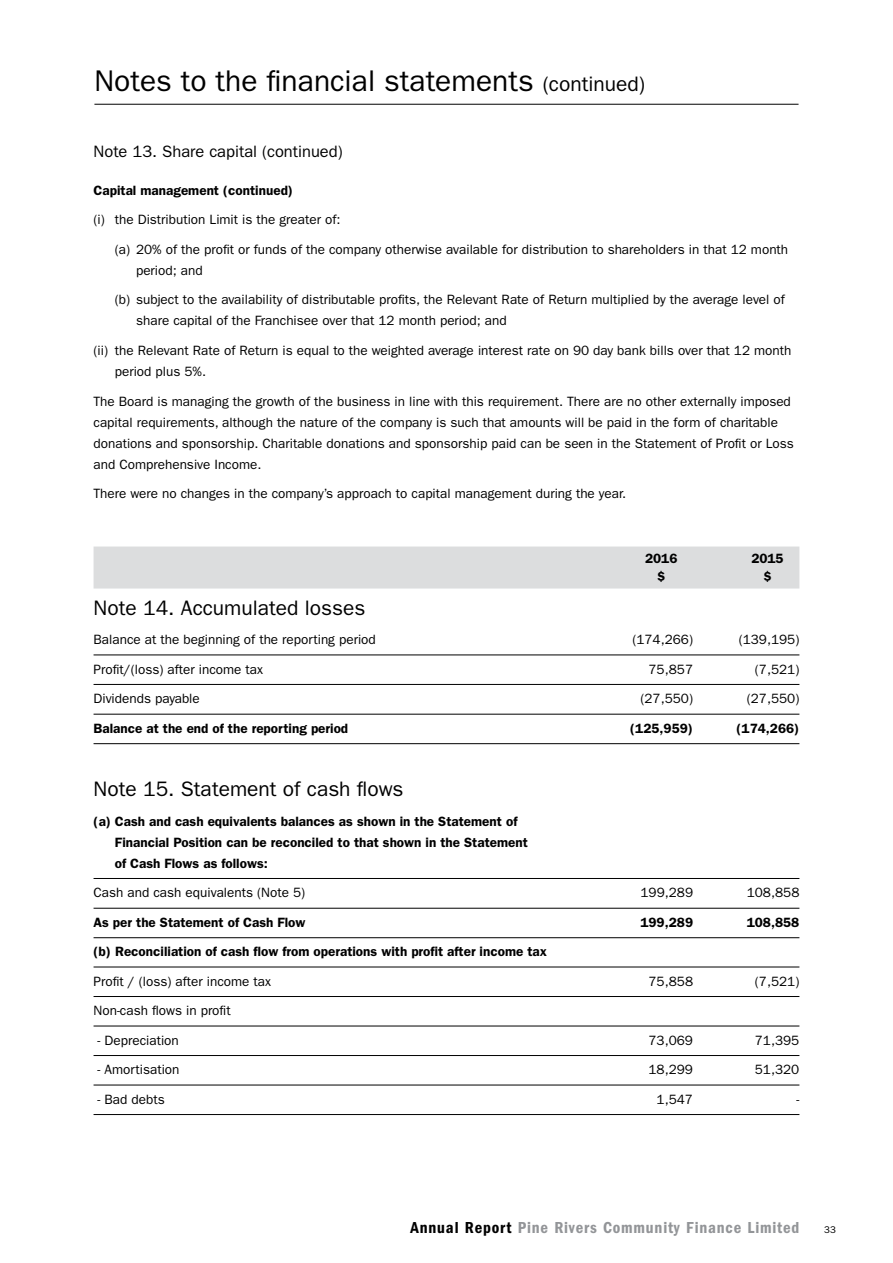
<style>
.page{position:relative;width:893px;height:1263px;background:#fff}
.page>*{position:absolute;margin:0;border:0;box-sizing:border-box;transform-origin:0 0}
.t1{font:30px "Franklin Gothic";color:#000}
.t2{font:21px "Franklin Gothic";color:#000}
.t3{font:600 condensed 16.5px "Franklin Gothic";letter-spacing:.05em;color:#939598}
.t4{font:16.5px "Franklin Gothic";color:#000}
.t5{font:13.5px/29.5px "Franklin Gothic";color:#000}
.t6{font:600 13.5px/21px "Franklin Gothic";color:#000}
.t7{font:9.75px "Franklin Gothic";color:#000}
.s1{font-size:21px}
.s2{color:#000}
</style>
<div class="page">
<hr style="left:94px;top:104px;width:704px;height:1px;background:#000">
<div style="left:94px;top:546px;width:705px;height:42px;background:#dcddde"></div>
<hr style="left:94px;top:655px;width:705px;height:1px;background:#000">
<hr style="left:94px;top:684px;width:705px;height:1px;background:#000">
<hr style="left:94px;top:714px;width:705px;height:1px;background:#000">
<hr style="left:94px;top:743px;width:705px;height:1px;background:#000">
<hr style="left:94px;top:878px;width:705px;height:1px;background:#000">
<hr style="left:94px;top:908px;width:705px;height:1px;background:#000">
<hr style="left:94px;top:937px;width:705px;height:1px;background:#000">
<hr style="left:94px;top:967px;width:705px;height:1px;background:#000">
<hr style="left:94px;top:996px;width:705px;height:1px;background:#000">
<hr style="left:94px;top:1026px;width:705px;height:1px;background:#000">
<hr style="left:94px;top:1055px;width:705px;height:1px;background:#000">
<hr style="left:94px;top:1085px;width:705px;height:1px;background:#000">
<hr style="left:94px;top:1114px;width:705px;height:1px;background:#000">
<h1 class="t1" style="left:94px;top:64px;width:552px">Notes to the financial statements <span class="s1">(continued)</span></h1>
<p class="t4" style="left:94px;top:142px;width:251px">Note 13. Share capital (continued)</p>
<p class="t6" style="left:94px;top:180px;width:201px">Capital management (continued)</p>
<p class="t5" style="left:115px;top:205px;width:675px;text-indent:-21px">(i) the Distribution Limit is the greater of:<br>(a) 20% of the profit or funds of the company otherwise available for distribution to shareholders in that 12 month</p>
<p class="t5" style="left:115px;top:256px;width:672px;text-indent:21px">period; and<br>(b) subject to the availability of distributable profits, the Relevant Rate of Return multiplied by the average level of</p>
<p class="t5" style="left:94px;top:306px;width:699px;text-indent:43px">share capital of the Franchisee over that 12 month period; and<br>(ii) the Relevant Rate of Return is equal to the weighted average interest rate on 90 day bank bills over that 12 month</p>
<p class="t5" style="left:94px;top:357px;width:699px;text-indent:21px">period plus 5%.<br>The Board is managing the growth of the business in line with this requirement. There are no other externally imposed</p>
<p class="t5" style="left:94px;top:411px;width:702px;line-height:21px">capital requirements, although the nature of the company is such that amounts will be paid in the form of charitable donations and sponsorship. Charitable donations and sponsorship paid can be seen in the Statement of Profit or Loss and Comprehensive Income.</p>
<p class="t5" style="left:94px;top:479px;width:534px">There were no changes in the company’s approach to capital management during the year.</p>
<p class="t6" style="left:645px;top:547px;width:34px">2016</p>
<p class="t6" style="left:751px;top:547px;width:34px">2015</p>
<p class="t6" style="left:657px;top:565px;width:10px">$</p>
<p class="t6" style="left:763px;top:565px;width:10px">$</p>
<h2 class="t2" style="left:94px;top:595px;width:273px">Note 14. Accumulated losses</h2>
<p class="t5" style="left:94px;top:625px;width:284px">Balance at the beginning of the reporting period</p>
<p class="t5" style="left:632px;top:625px;width:62px">(174,266)</p>
<p class="t5" style="left:739px;top:625px;width:62px">(139,195)</p>
<p class="t5" style="left:94px;top:654px;width:171px">Profit/(loss) after income tax</p>
<p class="t5" style="left:649px;top:654px;width:46px">75,857</p>
<p class="t5" style="left:755px;top:654px;width:46px">(7,521)</p>
<p class="t5" style="left:94px;top:684px;width:108px">Dividends payable</p>
<p class="t5" style="left:640px;top:684px;width:54px">(27,550)</p>
<p class="t5" style="left:747px;top:684px;width:54px">(27,550)</p>
<p class="t6" style="left:94px;top:717px;width:256px">Balance at the end of the reporting period</p>
<p class="t6" style="left:630px;top:717px;width:64px">(125,959)</p>
<p class="t6" style="left:736px;top:717px;width:64px">(174,266)</p>
<h2 class="t2" style="left:94px;top:777px;width:311px">Note 15. Statement of cash flows</h2>
<p class="t6" style="left:115px;top:810px;width:415px;text-indent:-21px">(a) Cash and cash equivalents balances as shown in the Statement of<br>Financial Position can be reconciled to that shown in the Statement of Cash Flows as follows:</p>
<p class="t5" style="left:94px;top:878px;width:213px">Cash and cash equivalents (Note 5)</p>
<p class="t5" style="left:640px;top:878px;width:54px">199,289</p>
<p class="t5" style="left:747px;top:878px;width:54px">108,858</p>
<p class="t6" style="left:94px;top:911px;width:213px">As per the Statement of Cash Flow</p>
<p class="t6" style="left:640px;top:911px;width:54px">199,289</p>
<p class="t6" style="left:747px;top:911px;width:54px">108,858</p>
<p class="t6" style="left:94px;top:941px;width:455px">(b) Reconciliation of cash flow from operations with profit after income tax</p>
<p class="t5" style="left:94px;top:966px;width:179px">Profit / (loss) after income tax</p>
<p class="t5" style="left:648px;top:966px;width:46px">75,858</p>
<p class="t5" style="left:755px;top:966px;width:46px">(7,521)</p>
<p class="t5" style="left:94px;top:996px;width:139px">Non-cash flows in profit</p>
<p class="t5" style="left:98px;top:1025px;width:83px">- Depreciation</p>
<p class="t5" style="left:648px;top:1025px;width:46px">73,069</p>
<p class="t5" style="left:755px;top:1025px;width:46px">71,395</p>
<p class="t5" style="left:98px;top:1055px;width:83px">- Amortisation</p>
<p class="t5" style="left:648px;top:1055px;width:46px">18,299</p>
<p class="t5" style="left:755px;top:1055px;width:46px">51,320</p>
<p class="t5" style="left:98px;top:1084px;width:69px">- Bad debts</p>
<p class="t5" style="left:657px;top:1084px;width:38px">1,547</p>
<p class="t5" style="left:796px;top:1084px;width:4px">-</p>
<p class="t3" style="left:411px;top:1218px;width:390px"><span class="s2">Annual Report</span> Pine Rivers Community Finance Limited</p>
<p class="t7" style="left:824px;top:1224px;width:13px">33</p>
</div>
